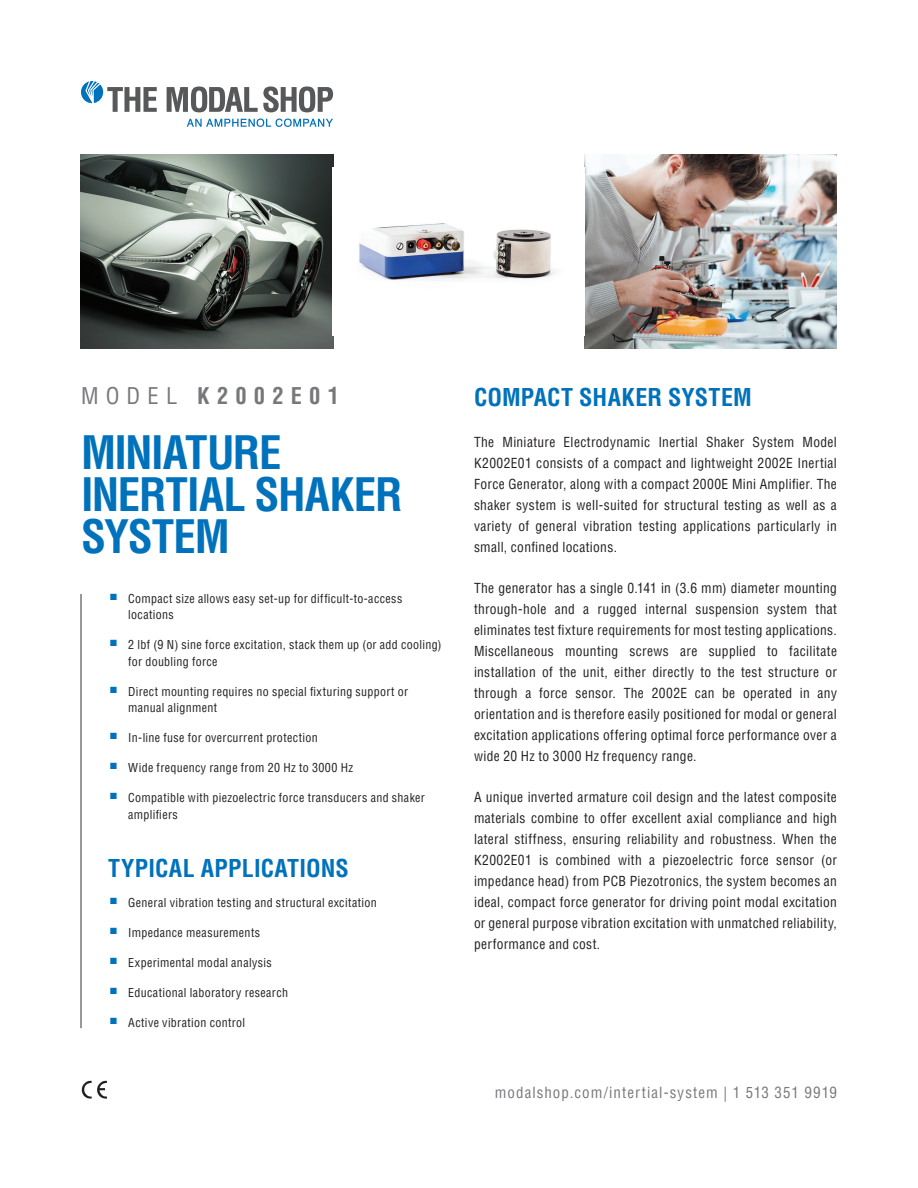
<style>
.page{position:relative;width:918px;height:1188px;background:#fff}
.page>*{position:absolute;margin:0;border:0;box-sizing:border-box;transform-origin:0 0}
.t1{font:700 condensed 45px/42px "Helvetica LT Pro";letter-spacing:-.03em;color:#0072bc}
.t2{font:700 condensed 24px "Helvetica LT Pro";letter-spacing:.01em;color:#0072bc}
.t3{font:700 condensed 22.5px "Helvetica LT Pro";letter-spacing:.32em;color:#76787b}
.t4{font:condensed 15px "Helvetica LT Pro";letter-spacing:.07em;color:#76787b}
.t5{font:condensed 13.5px/21px "Helvetica LT Pro";letter-spacing:.025em;color:#231f20;text-align:justify}
.t6{font:condensed 12px/16.5px "Helvetica LT Pro";letter-spacing:.03em;color:#231f20}
.s1{font-weight:400}
</style>
<div class="page">
<svg style="left:81px;top:1081px;width:26px;height:18px"></svg>
<img style="left:585px;top:154px;width:252px;height:194px">
<img style="left:81px;top:154px;width:252px;height:194px">
<img style="left:359px;top:223px;width:197px;height:58px">
<svg style="left:187px;top:119px;width:146px;height:8px"></svg>
<svg style="left:167px;top:86px;width:166px;height:26px"></svg>
<svg style="left:81px;top:81px;width:76px;height:31px"></svg>
<hr style="left:80px;top:594px;width:2px;height:434px;background:#76787b">
<h3 class="t3" style="left:81px;top:381px;width:259px"><span class="s1">MODEL</span> K2002E01</h3>
<h2 class="t2" style="left:474px;top:381px;width:279px">COMPACT SHAKER SYSTEM</h2>
<p class="t5" style="left:474px;top:431px;width:365px">The Miniature Electrodynamic Inertial Shaker System Model K2002E01 consists of a compact and lightweight 2002E Inertial Force Generator, along with a compact 2000E Mini Amplifier. The shaker system is well-suited for structural testing as well as a variety of general vibration testing applications particularly in small, confined locations.</p>
<p class="t5" style="left:474px;top:578px;width:365px">The generator has a single 0.141 in (3.6 mm) diameter mounting through-hole and a rugged internal suspension system that eliminates test fixture requirements for most testing applications.<br>Miscellaneous mounting screws are supplied to facilitate installation of the unit, either directly to the test structure or through a force sensor. The 2002E can be operated in any orientation and is therefore easily positioned for modal or general excitation applications offering optimal force performance over a wide 20 Hz to 3000 Hz frequency range.</p>
<p class="t5" style="left:474px;top:787px;width:365px">A unique inverted armature coil design and the latest composite materials combine to offer excellent axial compliance and high lateral stiffness, ensuring reliability and robustness. When the K2002E01 is combined with a piezoelectric force sensor (or impedance head) from PCB Piezotronics, the system becomes an ideal, compact force generator for driving point modal excitation or general purpose vibration excitation with unmatched reliability, performance and cost.</p>
<h1 class="t1" style="left:81px;top:430px;width:323px">MINIATURE<br>INERTIAL SHAKER<br>SYSTEM</h1>
<p class="t6" style="left:128px;top:590px;width:276px;text-indent:-18px"><sup>■</sup> Compact size allows easy set-up for difficult-to-access locations</p>
<p class="t6" style="left:128px;top:636px;width:315px;text-indent:-18px"><sup>■</sup> 2 lbf (9 N) sine force excitation, stack them up (or add cooling) for doubling force</p>
<p class="t6" style="left:128px;top:683px;width:281px;text-indent:-18px"><sup>■</sup> Direct mounting requires no special fixturing support or manual alignment</p>
<p class="t6" style="left:110px;top:729px;width:209px"><sup>■</sup> In-line fuse for overcurrent protection</p>
<p class="t6" style="left:110px;top:759px;width:244px"><sup>■</sup> Wide frequency range from 20 Hz to 3000 Hz</p>
<p class="t6" style="left:128px;top:789px;width:298px;text-indent:-18px"><sup>■</sup> Compatible with piezoelectric force transducers and shaker amplifiers</p>
<h2 class="t2" style="left:108px;top:852px;width:242px">TYPICAL APPLICATIONS</h2>
<p class="t6" style="left:110px;top:894px;width:268px"><sup>■</sup> General vibration testing and structural excitation</p>
<p class="t6" style="left:110px;top:924px;width:151px"><sup>■</sup> Impedance measurements</p>
<p class="t6" style="left:110px;top:954px;width:163px"><sup>■</sup> Experimental modal analysis</p>
<p class="t6" style="left:110px;top:984px;width:179px"><sup>■</sup> Educational laboratory research</p>
<p class="t6" style="left:110px;top:1014px;width:137px"><sup>■</sup> Active vibration control</p>
<p class="t4" style="left:495px;top:1083px;width:344px">modalshop.com/intertial-system | 1 513 351 9919</p>
</div>
